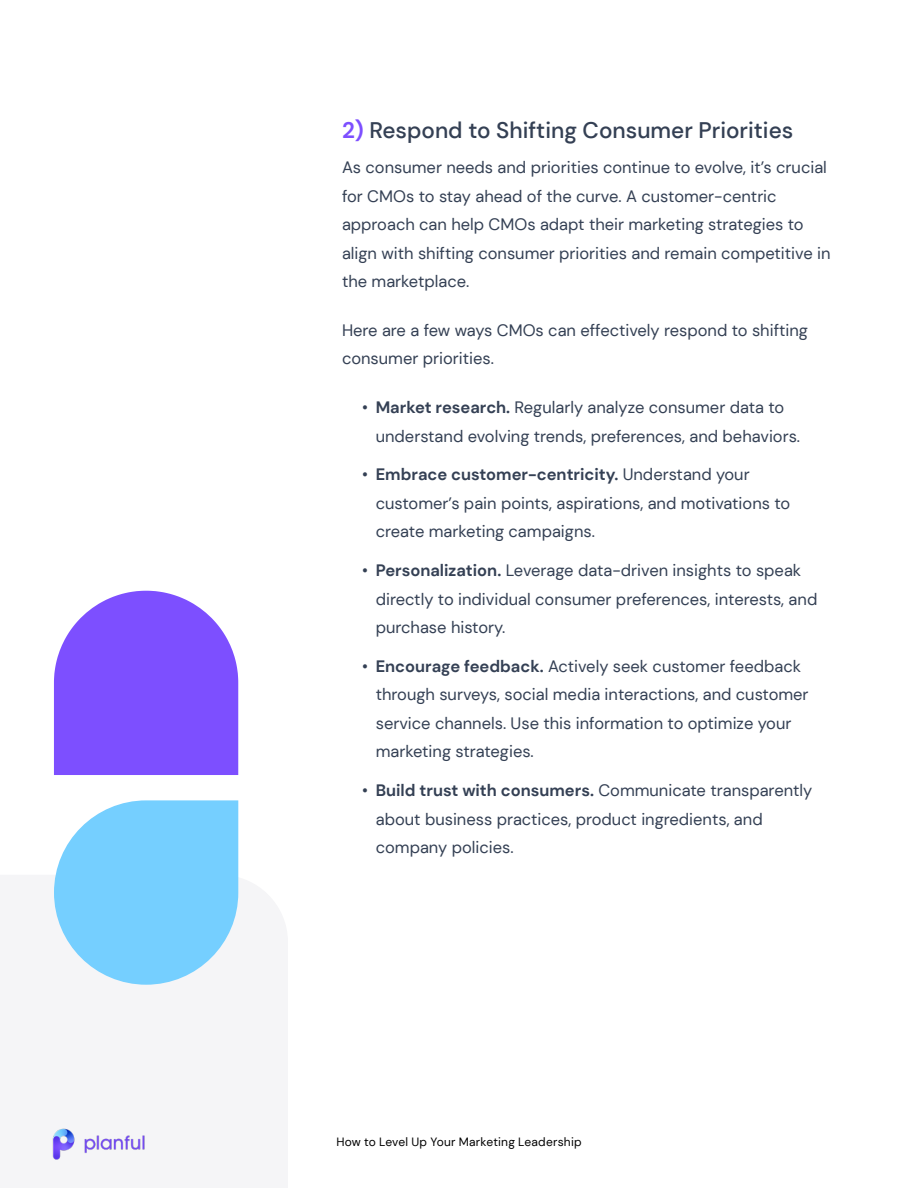
<style>
.page{position:relative;width:918px;height:1188px;background:#fff}
.page>*{position:absolute;margin:0;border:0;box-sizing:border-box;transform-origin:0 0}
.t1{font:500 22.5px "DM Sans";color:#344054}
.Body_Copy{font:16.5px/28.5px "DM Sans";color:#344054}
.t2{font:12px "DM Sans";letter-spacing:.02em;color:#000}
.s1{font-weight:700;color:#7d4fff}
.s2{font-weight:700}
</style>
<div class="page">
<svg style="left:54px;top:591px;width:184px;height:184px;background:#8a61ff"></svg>
<svg style="left:54px;top:800px;width:184px;height:185px"></svg>
<img style="left:52px;top:1128px;width:93px;height:32px">
<h2 class="t1" style="left:342px;top:116px;width:453px"><span class="s1">2)</span> Respond to Shifting Consumer Priorities</h2>
<p class="Body_Copy" style="left:342px;top:153px;width:490px">As consumer needs and priorities continue to evolve, it’s crucial for CMOs to stay ahead of the curve. A customer-centric approach can help CMOs adapt their marketing strategies to align with shifting consumer priorities and remain competitive in the marketplace.</p>
<p class="Body_Copy" style="left:342px;top:316px;width:468px">Here are a few ways CMOs can effectively respond to shifting consumer priorities.</p>
<p class="Body_Copy" style="left:376px;top:393px;width:426px;text-indent:-14px">• <span class="s2">Market research.</span> Regularly analyze consumer data to understand evolving trends, preferences, and behaviors.</p>
<p class="Body_Copy" style="left:376px;top:460px;width:416px;text-indent:-14px">• <span class="s2">Embrace customer-centricity.</span> Understand your customer’s pain points, aspirations, and motivations to create marketing campaigns.</p>
<p class="Body_Copy" style="left:376px;top:556px;width:443px;text-indent:-14px">• <span class="s2">Personalization.</span> Leverage data-driven insights to speak directly to individual consumer preferences, interests, and purchase history.</p>
<p class="Body_Copy" style="left:376px;top:652px;width:434px;text-indent:-14px">• <span class="s2">Encourage feedback.</span> Actively seek customer feedback through surveys, social media interactions, and customer service channels. Use this information to optimize your marketing strategies.</p>
<p class="Body_Copy" style="left:376px;top:776px;width:438px;text-indent:-14px">• <span class="s2">Build trust with consumers.</span> Communicate transparently about business practices, product ingredients, and company policies.</p>
<p class="t2" style="left:336px;top:1134px;width:247px">How to Level Up Your Marketing Leadership</p>
</div>
